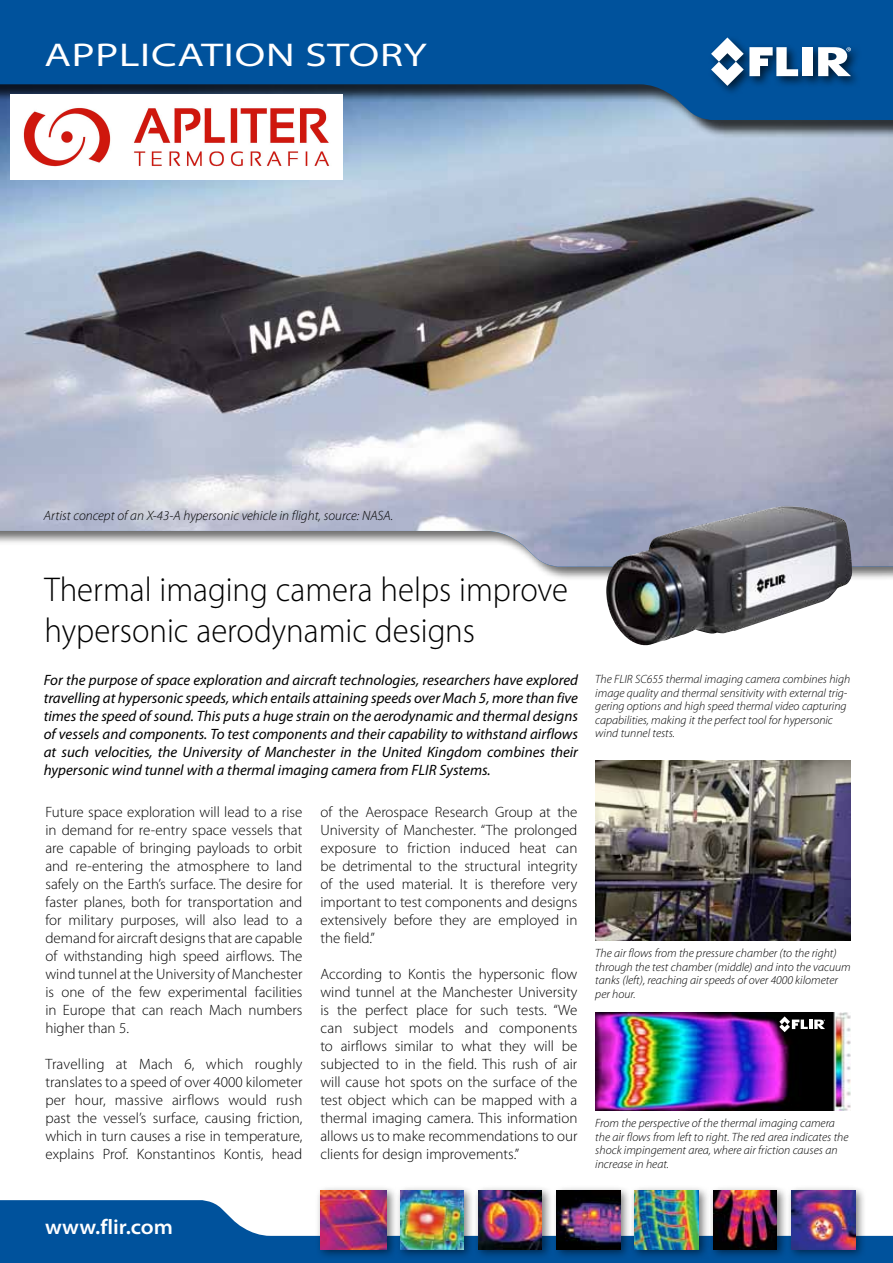
<style>
.page{position:relative;width:893px;height:1263px;background:#fff}
.page>*{position:absolute;margin:0;border:0;box-sizing:border-box;transform-origin:0 0}
.t1{font:300 34.5px/41.4px "Myriad Pro";color:#000;scale:.95 1}
.t2{font:semi-expanded 33px "Myriad Pro";letter-spacing:.02em;color:#fff;scale:1.2 1}
.t3{font:600 semi-expanded 21px "Myriad Pro";color:#fff}
.t4{font:300 15px/18px "Myriad Pro";color:#000;text-align:justify}
.t5{font:italic 15px/18px "Myriad Pro";color:#000;text-align:justify}
.t6{font:italic 300 13.5px "Myriad Pro";color:#000}
.t7{font:italic 300 12px/13.5px "Myriad Pro";color:#000}
</style>
<div class="page">
<img style="left:0;top:139px;width:893px;height:428px">
<div style="left:0;top:0;width:893px;height:139px;background:#000;opacity:.75"></div>
<svg style="left:0;top:0;width:893px;height:120px;background:#105799"></svg>
<svg style="left:0;top:1200px;width:893px;height:63px;fill:#00529c"></svg>
<div style="left:708px;top:34px;width:155px;height:63px;background:#000;opacity:.66"></div>
<div style="left:803px;top:47px;width:10px;height:29px;background:#fff"></div>
<svg style="left:711px;top:37px;width:87px;height:49px"></svg>
<svg style="left:818px;top:47px;width:33px;height:29px"></svg>
<div style="left:552px;top:1185px;width:80px;height:75px;background:#000;opacity:.52"></div>
<img style="left:557px;top:1191px;width:63px;height:58px">
<div style="left:630px;top:1185px;width:80px;height:75px;background:#000;opacity:.52"></div>
<img style="left:635px;top:1191px;width:64px;height:58px">
<div style="left:787px;top:1185px;width:80px;height:75px;background:#000;opacity:.52"></div>
<img style="left:792px;top:1191px;width:63px;height:58px">
<div style="left:708px;top:1185px;width:80px;height:75px;background:#000;opacity:.52"></div>
<img style="left:714px;top:1191px;width:63px;height:58px">
<div style="left:315px;top:1185px;width:83px;height:75px;background:#000;opacity:.52"></div>
<img style="left:320px;top:1191px;width:67px;height:58px">
<div style="left:473px;top:1185px;width:80px;height:75px;background:#000;opacity:.52"></div>
<img style="left:479px;top:1191px;width:63px;height:58px">
<div style="left:395px;top:1185px;width:80px;height:75px;background:#000;opacity:.52"></div>
<img style="left:400px;top:1191px;width:64px;height:58px">
<img style="left:595px;top:760px;width:256px;height:180px">
<img style="left:595px;top:1012px;width:256px;height:98px">
<img style="left:606px;top:506px;width:246px;height:140px">
<div style="left:776px;top:1014px;width:60px;height:29px;background:#000;opacity:.66"></div>
<hr style="left:809px;top:1019px;width:4px;height:10px;background:#fff">
<svg style="left:779px;top:1016px;width:29px;height:16px"></svg>
<svg style="left:814px;top:1019px;width:11px;height:10px"></svg>
<img style="left:11px;top:95px;width:331px;height:84px">
<h2 class="t2" style="left:44px;top:37px;width:320px">APPLICATION STORY</h2>
<p class="t6" style="left:44px;top:509px;width:351px">Artist concept of an X-43-A hypersonic vehicle in flight, source: NASA.</p>
<h1 class="t1" style="left:45px;top:569px;width:553px">Thermal imaging camera helps improve hypersonic aerodynamic designs</h1>
<p class="t5" style="left:44px;top:670px;width:536px">For the purpose of space exploration and aircraft technologies, researchers have explored travelling at hypersonic speeds, which entails attaining speeds over Mach 5, more than five times the speed of sound. This puts a huge strain on the aerodynamic and thermal designs of vessels and components. To test components and their capability to withstand airflows at such velocities, the University of Manchester in the United Kingdom combines their hypersonic wind tunnel with a thermal imaging camera from FLIR Systems.</p>
<p class="t4" style="left:45px;top:803px;width:259px">Future space exploration will lead to a rise in demand for re-entry space vessels that are capable of bringing payloads to orbit and re-entering the atmosphere to land safely on the Earth’s surface. The desire for faster planes, both for transportation and for military purposes, will also lead to a demand for aircraft designs that are capable of withstanding high speed airflows. The wind tunnel at the University of Manchester is one of the few experimental facilities in Europe that can reach Mach numbers higher than 5.</p>
<p class="t4" style="left:45px;top:1055px;width:259px">Travelling at Mach 6, which roughly translates to a speed of over 4000 kilometer per hour, massive airflows would rush past the vessel’s surface, causing friction, which in turn causes a rise in temperature, explains Prof. Konstantinos Kontis, head</p>
<p class="t4" style="left:320px;top:803px;width:259px">of the Aerospace Research Group at the University of Manchester. “The prolonged exposure to friction induced heat can be detrimental to the structural integrity of the used material. It is therefore very important to test components and designs extensively before they are employed in the field.”</p>
<p class="t4" style="left:320px;top:965px;width:259px">According to Kontis the hypersonic flow wind tunnel at the Manchester University is the perfect place for such tests. “We can subject models and components to airflows similar to what they will be subjected to in the field. This rush of air will cause hot spots on the surface of the test object which can be mapped with a thermal imaging camera. This information allows us to make recommendations to our clients for design improvements.”</p>
<p class="t7" style="left:595px;top:673px;width:256px">The FLIR SC655 thermal imaging camera combines high image quality and thermal sensitivity with external trig&shy;gering options and high speed thermal video capturing capabilities, making it the perfect tool for hypersonic wind tunnel tests.</p>
<p class="t7" style="left:595px;top:947px;width:257px">The air flows from the pressure chamber (to the right) through the test chamber (middle) and into the vacuum tanks (left), reaching air speeds of over 4000 kilometer per hour.</p>
<p class="t7" style="left:595px;top:1117px;width:255px">From the perspective of the thermal imaging camera the air flows from left to right. The red area indicates the shock impingement area, where air friction causes an increase in heat.</p>
<h3 class="t3" style="left:45px;top:1215px;width:129px">www.flir.com</h3>
</div>
